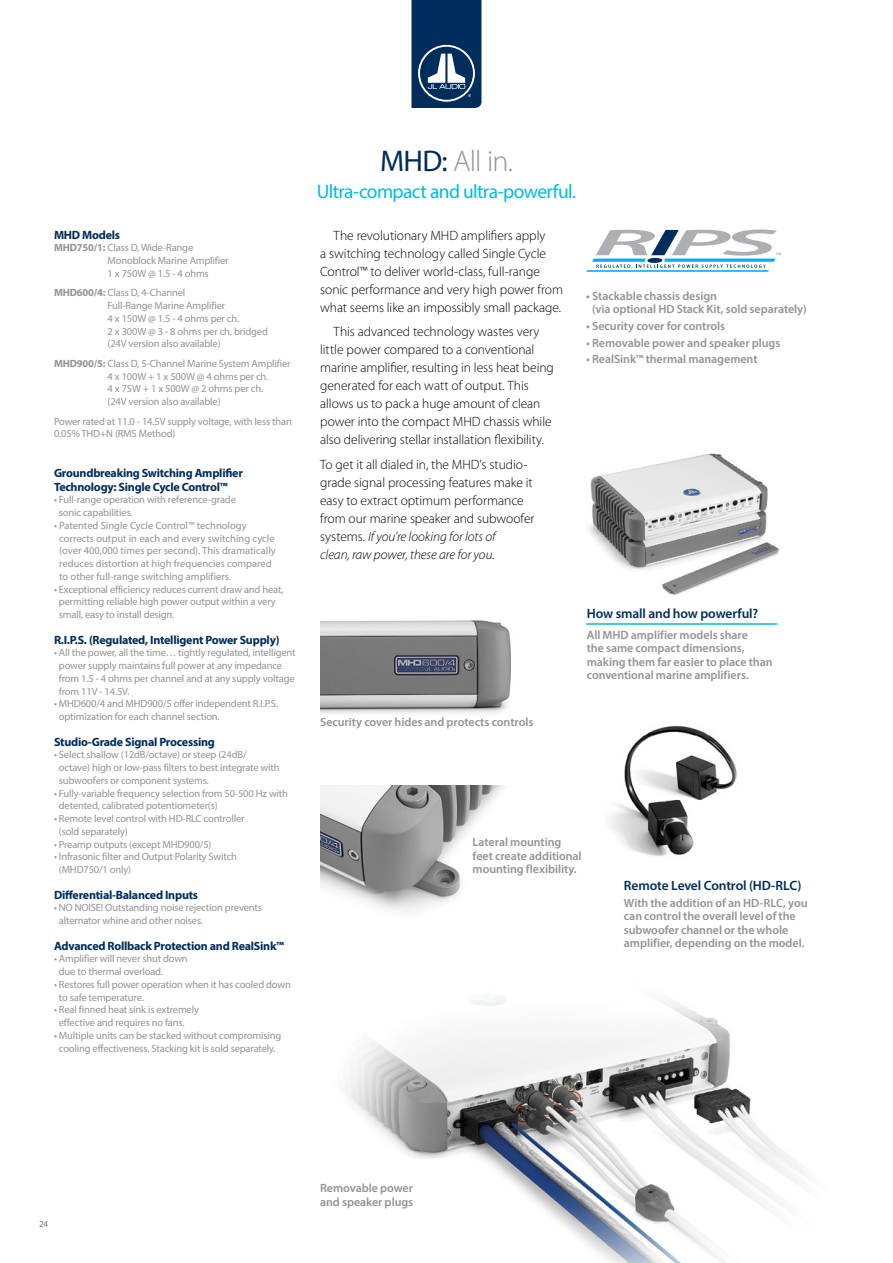
<style>
.page{position:relative;width:893px;height:1263px;background:#fff}
.page>*{position:absolute;margin:0;border:0;box-sizing:border-box;transform-origin:0 0}
.t1{font:300 30px "Myriad Pro";color:#919396}
.t2{font:19.5px "Myriad Pro";letter-spacing:-.035em;color:#00bcda}
.body{font:300 13.5px/18px "Myriad Pro";letter-spacing:-.005em;color:#000}
.Captions_-_CG{font:600 13.5px "Myriad Pro";letter-spacing:-.01em;color:#002d5b}
.Captions_-_CG-2{font:600 12px/13.5px "Myriad Pro";letter-spacing:-.005em;color:#919396}
.Tech_Subhead{font:700 12px/13.5px "Myriad Pro";letter-spacing:-.02em;color:#002d5b}
.Technologies_text_NO{font:10.5px/12.8px "Myriad Pro";letter-spacing:-.015em;color:#919396}
.t3{font:9px "Myriad Pro";color:#717275}
.s1{font-weight:700}
.s2{font-weight:400;color:#002d5b}
.s3{font-style:italic}
</style>
<div class="page">
<svg style="left:411px;top:0;width:70px;height:108px;background:#214870"></svg>
<svg style="left:586px;top:230px;width:195px;height:42px"></svg>
<img style="left:345px;top:995px;width:458px;height:268px">
<img style="left:320px;top:785px;width:185px;height:126px">
<img style="left:609px;top:725px;width:128px;height:132px">
<hr style="left:586px;top:623px;width:191px;height:2px;background:#00bcda">
<img style="left:320px;top:620px;width:191px;height:94px">
<img style="left:588px;top:453px;width:191px;height:142px">
<p class="Tech_Subhead" style="left:54px;top:227px;width:68px">MHD Models</p>
<p class="Technologies_text_NO" style="left:108px;top:241px;width:123px;text-indent:-54px"><span class="s1">MHD750/1:</span> Class D, Wide-Range<br>Monoblock Marine Amplifier<br>1 x 750W @ 1.5 - 4 ohms</p>
<p class="Technologies_text_NO" style="left:108px;top:286px;width:162px;text-indent:-54px"><span class="s1">MHD600/4:</span> Class D, 4-Channel<br>Full-Range Marine Amplifier<br>4 x 150W @ 1.5 - 4 ohms per ch.<br>2 x 300W @ 3 - 8 ohms per ch. bridged (24V version also available)</p>
<p class="Technologies_text_NO" style="left:108px;top:357px;width:184px;text-indent:-54px"><span class="s1">MHD900/5:</span> Class D, 5-Channel Marine System Amplifier 4 x 100W + 1 x 500W @ 4 ohms per ch.<br>4 x 75W + 1 x 500W @ 2 ohms per ch.<br>(24V version also available)</p>
<p class="Technologies_text_NO" style="left:54px;top:414px;width:239px">Power rated at 11.0 - 14.5V supply voltage, with less than<br>0.05% THD+N (RMS Method)</p>
<p class="Tech_Subhead" style="left:54px;top:466px;width:190px">Groundbreaking Switching Amplifier<br>Technology: Single Cycle Control™</p>
<p class="Technologies_text_NO" style="left:59px;top:493px;width:179px;text-indent:-5px">• Full-range operation with reference-grade sonic capabilities.</p>
<p class="Technologies_text_NO" style="left:59px;top:519px;width:218px;text-indent:-5px">• Patented Single Cycle Control™ technology corrects output in each and every switching cycle (over 400,000 times per second). This dramatically reduces distortion at high frequencies compared to other full-range switching amplifiers.</p>
<p class="Technologies_text_NO" style="left:59px;top:582px;width:226px;text-indent:-5px">• Exceptional efficiency reduces current draw and heat, permitting reliable high power output within a very small, easy to install design.</p>
<p class="Tech_Subhead" style="left:54px;top:632px;width:227px">R.I.P.S. (Regulated, Intelligent Power Supply)</p>
<p class="Technologies_text_NO" style="left:59px;top:646px;width:238px;text-indent:-5px">• All the power, all the time… tightly regulated, intelligent power supply maintains full power at any impedance from 1.5 - 4 ohms per channel and at any supply voltage from 11V - 14.5V.</p>
<p class="Technologies_text_NO" style="left:59px;top:697px;width:220px;text-indent:-5px">• MHD600/4 and MHD900/5 offer independent R.I.P.S. optimization for each channel section.</p>
<p class="Tech_Subhead" style="left:54px;top:734px;width:162px">Studio-Grade Signal Processing</p>
<p class="Technologies_text_NO" style="left:59px;top:748px;width:222px;text-indent:-5px">• Select shallow (12dB/octave) or steep (24dB/ octave) high or low-pass filters to best integrate with subwoofers or component systems.</p>
<p class="Technologies_text_NO" style="left:59px;top:786px;width:231px;text-indent:-5px">• Fully-variable frequency selection from 50-500 Hz with detented, calibrated potentiometer(s)</p>
<p class="Technologies_text_NO" style="left:59px;top:812px;width:187px;text-indent:-5px">• Remote level control with HD-RLC controller (sold separately)</p>
<p class="Technologies_text_NO" style="left:54px;top:837px;width:159px">• Preamp outputs (except MHD900/5)</p>
<p class="Technologies_text_NO" style="left:59px;top:850px;width:180px;text-indent:-5px">• Infrasonic filter and Output Polarity Switch (MHD750/1 only)</p>
<p class="Tech_Subhead" style="left:54px;top:887px;width:146px">Differential-Balanced Inputs</p>
<p class="Technologies_text_NO" style="left:59px;top:901px;width:205px;text-indent:-5px">• NO NOISE! Outstanding noise rejection prevents alternator whine and other noises.</p>
<p class="Tech_Subhead" style="left:54px;top:938px;width:232px">Advanced Rollback Protection and RealSink™</p>
<p class="Technologies_text_NO" style="left:59px;top:952px;width:130px;text-indent:-5px">• Amplifier will never shut down due to thermal overload.</p>
<p class="Technologies_text_NO" style="left:59px;top:978px;width:233px;text-indent:-5px">• Restores full power operation when it has cooled down to safe temperature.</p>
<p class="Technologies_text_NO" style="left:59px;top:1003px;width:142px;text-indent:-5px">• Real finned heat sink is extremely effective and requires no fans.</p>
<p class="Technologies_text_NO" style="left:54px;top:1029px;width:229px;text-align:center">• Multiple units can be stacked without compromising cooling effectiveness. Stacking kit is sold separately.</p>
<p class="t1" style="left:380px;top:143px;width:134px"><span class="s2">MHD:</span> All in.</p>
<p class="t2" style="left:317px;top:179px;width:261px">Ultra-compact and ultra-powerful.</p>
<p class="body" style="left:320px;top:226px;width:244px;text-indent:14px">The revolutionary MHD amplifiers apply<br>a switching technology called Single Cycle Control™ to deliver world-class, full-range sonic performance and very high power from what seems like an impossibly small package.</p>
<p class="body" style="left:320px;top:323px;width:235px;text-indent:14px">This advanced technology wastes very little power compared to a conventional marine amplifier, resulting in less heat being generated for each watt of output. This allows us to pack a huge amount of clean power into the compact MHD chassis while also delivering stellar installation flexibility.</p>
<p class="body" style="left:320px;top:456px;width:216px">To get it all dialed in, the MHD’s studio&shy;grade signal processing features make it easy to extract optimum performance from our marine speaker and subwoofer systems. <span class="s3">If you’re looking for lots of<br>clean, raw power, these are for you.</span></p>
<p class="Captions_-_CG-2" style="left:592px;top:289px;width:216px;text-indent:-6px">• Stackable chassis design<br>(via optional HD Stack Kit, sold separately)</p>
<p class="Captions_-_CG-2" style="left:586px;top:319px;width:140px">• Security cover for controls</p>
<p class="Captions_-_CG-2" style="left:586px;top:336px;width:196px">• Removable power and speaker plugs</p>
<p class="Captions_-_CG-2" style="left:586px;top:352px;width:173px">• RealSink™ thermal management</p>
<p class="Captions_-_CG-2" style="left:320px;top:715px;width:215px">Security cover hides and protects controls</p>
<p class="Captions_-_CG" style="left:587px;top:605px;width:173px">How small and how powerful?</p>
<p class="Captions_-_CG-2" style="left:587px;top:628px;width:187px">All MHD amplifier models share<br>the same compact dimensions, making them far easier to place than conventional marine amplifiers.</p>
<p class="Captions_-_CG-2" style="left:473px;top:835px;width:111px">Lateral mounting feet create additional mounting flexibility.</p>
<p class="Captions_-_CG" style="left:624px;top:877px;width:179px">Remote Level Control (HD-RLC)</p>
<p class="Captions_-_CG-2" style="left:624px;top:895px;width:185px">With the addition of an HD-RLC, you can control the overall level of the subwoofer channel or the whole amplifier, depending on the model.</p>
<p class="t3" style="left:39px;top:1218px;width:11px">24</p>
<p class="Captions_-_CG-2" style="left:320px;top:1181px;width:95px">Removable power and speaker plugs</p>
</div>
